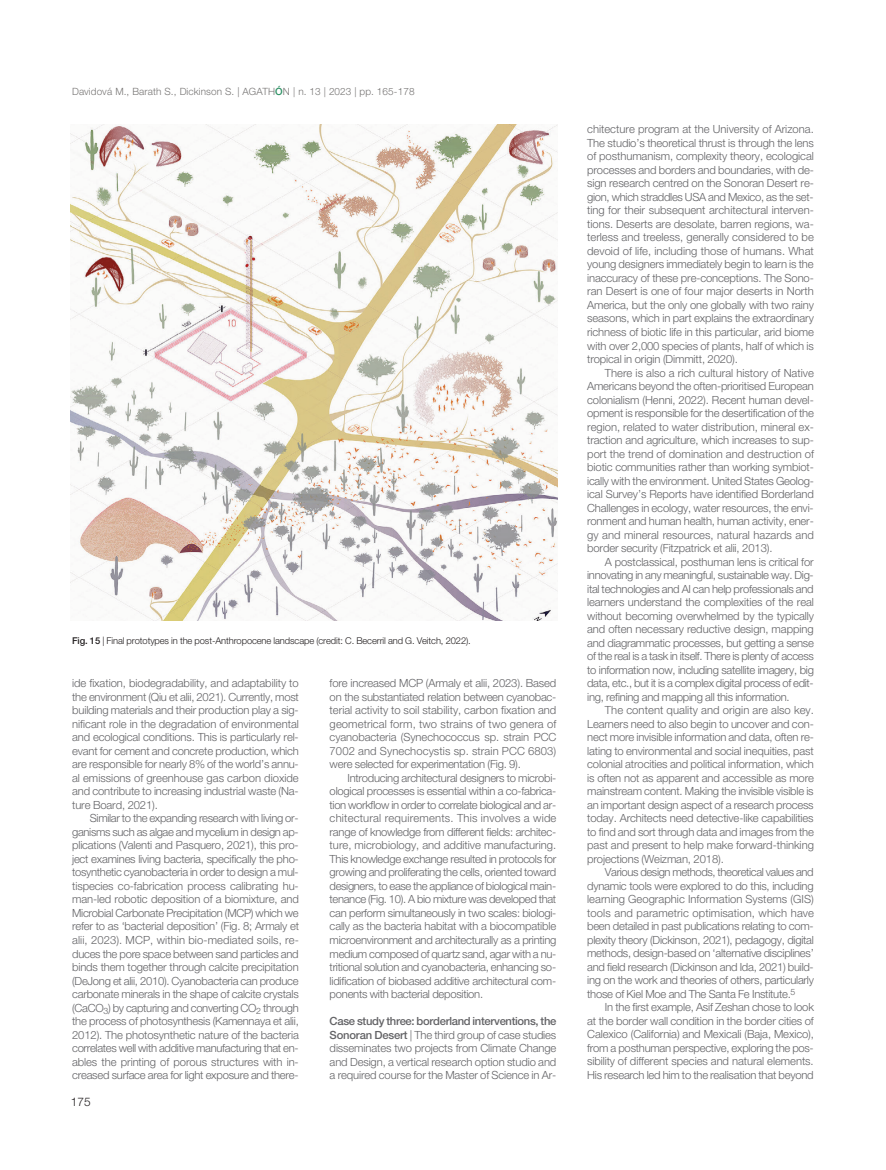
<style>
.page{position:relative;width:886px;height:1170px;background:#fff}
.page>*{position:absolute;margin:0;border:0;box-sizing:border-box;transform-origin:0 0}
.t1{font:300 11.88px "Helvetica Neue LT Std";color:#231f20}
.t2{font:300 11.25px/13.5px "Helvetica Neue LT Std";letter-spacing:-.01em;color:#636366;text-align:justify}
.t3{font:300 10px "Helvetica Neue LT Std";letter-spacing:.005em;color:#777574}
.t4{font:300 9.38px "Helvetica Neue LT Std";letter-spacing:-.01em;color:#231f20}
.s1{font-weight:500;color:#2b8f62}
.s2{font-weight:500}
</style>
<div class="page">
<img style="left:71px;top:124px;width:486px;height:496px">
<p class="t3" style="left:72px;top:88px;width:344px">Davidová M., Barath S., Dickinson S. | AGATH<span class="s1">Ó</span>N | n. 13 | 2023 | pp. 165-178</p>
<p class="t4" style="left:72px;top:637px;width:400px"><span class="s2">Fig. 15</span> | Final prototypes in the post-Anthropocene landscape (credit: C. Becerril and G. Veitch, 2022).</p>
<p class="t2" style="left:72px;top:677px;width:228px">ide fixation, biodegradability, and adaptability to the environment (Qiu et alii, 2021). Currently, most building materials and their production play a sig&shy;nificant role in the degradation of environmental and ecological conditions. This is particularly rel&shy;evant for cement and concrete production, which are responsible for nearly 8% of the world’s annu&shy;al emissions of greenhouse gas carbon dioxide and contribute to increasing industrial waste (Na&shy;ture Board, 2021).</p>
<p class="t2" style="left:72px;top:812px;width:228px;text-indent:18px">Similar to the expanding research with living or&shy;ganisms such as algae and mycelium in design ap&shy;plications (Valenti and Pasquero, 2021), this pro&shy;ject examines living bacteria, specifically the pho&shy;tosynthetic cyanobacteria in order to design a mul&shy;tispecies co-fabrication process calibrating hu&shy;man-led robotic deposition of a biomixture, and Microbial Carbonate Precipitation (MCP) which we refer to as ‘bacterial deposition’ (Fig. 8; Armaly et alii, 2023). MCP, within bio-mediated soils, re&shy;duces the pore space between sand particles and binds them together through calcite precipitation (DeJong et alii, 2010). Cyanobacteria can produce carbonate minerals in the shape of calcite crystals (CaCO<sub>3</sub>) by capturing and converting CO<sub>2</sub> through the process of photosynthesis (Kamennaya et alii, 2012). The photosynthetic nature of the bacteria correlates well with additive manufacturing that en&shy;ables the printing of porous structures with in&shy;creased surface area for light exposure and there-</p>
<p class="t1" style="left:71px;top:1097px;width:21px">175</p>
<p class="t2" style="left:330px;top:677px;width:228px">fore increased MCP (Armaly et alii, 2023). Based on the substantiated relation between cyanobac&shy;terial activity to soil stability, carbon fixation and geometrical form, two strains of two genera of cyanobacteria (Synechococcus sp. strain PCC 7002 and Synechocystis sp. strain PCC 6803) were selected for experimentation (Fig. 9).</p>
<p class="t2" style="left:330px;top:772px;width:228px;text-indent:18px">Introducing architectural designers to microbi&shy;ological processes is essential within a co-fabrica&shy;tion workflow in order to correlate biological and ar&shy;chitectural requirements. This involves a wide range of knowledge from differ ent fields: architec&shy;ture, microbiology, and additive manufacturing.<br>This knowledge exchange resulted in protocols for growing and proliferating the cells, oriented toward designers, to ease the appliance of biological main&shy;tenance (Fig. 10). A bio mixture was developed that can perform simultaneously in two scales: biologi&shy;cally as the bacteria habitat with a biocompatible microenvironment and architecturally as a printing medium composed of quartz sand, agar with a nu&shy;tritional solution and cyanobacteria, enhancing so&shy;lidification of biobased additive architectural com&shy;ponents with bacterial deposition.</p>
<p class="t2" style="left:330px;top:1015px;width:228px"><span class="s2">Case study three: borderland interventions, the Sonoran Desert</span> | The third group of case studies disseminates two projects from Climate Change and Design, a vertical research option studio and a required course for the Master of Science in Ar-</p>
<p class="t2" style="left:587px;top:124px;width:228px">chitecture program at the University of Arizona.<br>The studio’s theoretical thrust is through the lens of posthumanism, complexity theory, ecological processes and borders and boundaries, with de&shy;sign research centred on the Sonoran Desert re&shy;gion, which straddles USA and Mexico, as the set&shy;ting for their subsequent architectural interven&shy;tions. Deserts are desolate, barren regions, wa&shy;terless and treeless, generally considered to be devoid of life, including those of humans. What young designers immediately begin to learn is the inaccuracy of these pre-conceptions. The Sono&shy;ran Desert is one of four major deserts in North America, but the only one globally with two rainy seasons, which in part explains the extraordinary richness of biotic life in this particular, arid biome with over 2,000 species of plants, half of which is tropical in origin (Dimmitt, 2020).</p>
<p class="t2" style="left:587px;top:367px;width:228px;text-indent:18px">There is also a rich cultural history of Native Americans beyond the often-prioritised European colonialism (Henni, 2022). Recent human devel&shy;opment is responsible for the desertification of the region, related to water distribution, mineral ex&shy;traction and agriculture, which increases to sup&shy;port the trend of domination and destruction of biotic communities rather than working symbiot&shy;ically with the environment. United States Geolog&shy;ical Survey’s Reports have identified Borderland Challenges in ecology, water resources, the envi&shy;ronment and human health, human activity, ener&shy;gy and mineral resources, natural hazards and border security (Fitzpatrick et alii, 2013).</p>
<p class="t2" style="left:587px;top:556px;width:228px;text-indent:18px">A postclassical, posthuman lens is critical for innovating in any meaningful, sustainable way. Dig&shy;ital technologies and AI can help professionals and learners understand the complexities of the real without becoming overwhelmed by the typically and often necessary reductive design, mapping and diagrammatic processes, but getting a sense of the real is a task in itself. There is plenty of access to information now, including satellite imagery, big data, etc., but it is a complex digital process of edit&shy;ing, refining and mapping all this information.</p>
<p class="t2" style="left:587px;top:704px;width:228px;text-indent:18px">The content quality and origin are also key.<br>Learners need to also begin to uncover and con&shy;nect more invisible information and data, often re&shy;lating to environmental and social inequities, past colonial atrocities and political information, which is often not as apparent and accessible as more mainstream content. Making the invisible visible is an important design aspect of a research process today. Architects need detective-like capabilities to find and sort through data and images from the past and present to help make forward-thinking projections (Weizman, 2018).</p>
<p class="t2" style="left:587px;top:866px;width:228px;text-indent:18px">Various design methods, theoretical values and dynamic tools were explored to do this, including learning Geographic Information Systems (GIS) tools and parametric optimisation, which have been detailed in past publications relating to com&shy;plexity theory (Dickinson, 2021), pedagogy, digital methods, design-based on ‘alternative disciplines’ and field research (Dickinson and Ida, 2021) build&shy;ing on the work and theories of others, particularly those of Kiel Moe and The Santa Fe Institute.<sup>5</sup></p>
<p class="t2" style="left:587px;top:1001px;width:228px;text-indent:18px">In the first example, Asif Zeshan chose to look at the border wall condition in the border cities of Calexico (California) and Mexicali (Baja, Mexico), from a posthuman perspective, exploring the pos&shy;sibility of different species and natural elements.<br>His research led him to the realisation that beyond</p>
</div>
